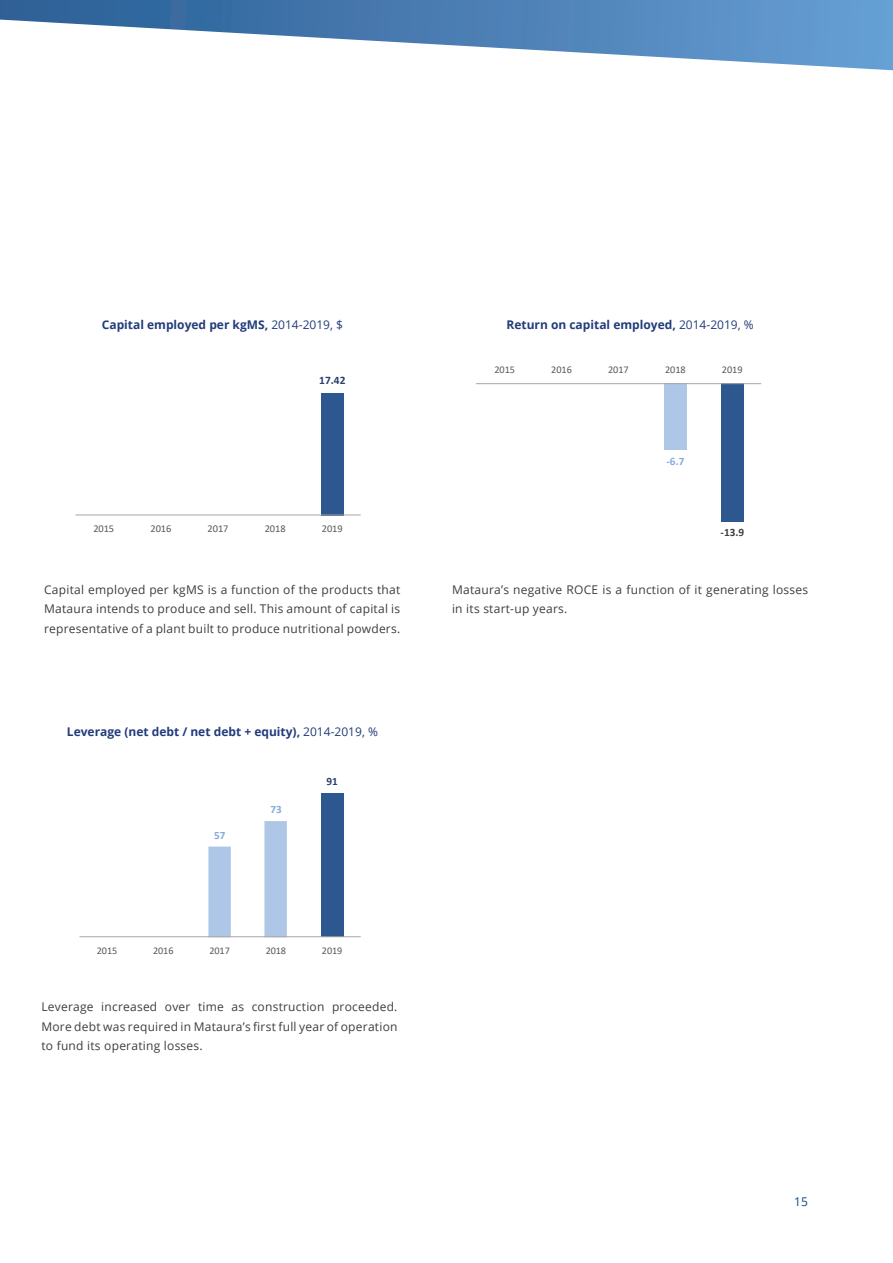
<style>
.page{position:relative;width:893px;height:1263px;background:#fff}
.page>*{position:absolute;margin:0;border:0;box-sizing:border-box;transform-origin:0 0}
.t1{font:12px/19.5px "Open Sans";letter-spacing:.02em;color:#3e3e3f;text-align:justify}
.t2{font:700 12px "Open Sans";color:#223c7b}
.t3{font:12px "Open Sans";color:#0d4880}
.t4{font:700 11.4px "Calibri";color:#2b3f6c}
.t5{font:700 11.25px "Calibri";color:#87abdb}
.t6{font:700 11.25px "Calibri";color:#404040}
.t7{font:700 11.25px "Calibri";color:#2b3f6c}
.t8{font:10.35px "Calibri";letter-spacing:-.005em;color:#595959}
.t9{font:10.2px "Calibri";letter-spacing:-.005em;color:#595959}
.s1{font-weight:400}
</style>
<div class="page">
<svg style="left:0;top:0;width:893px;height:71px"></svg>
<div style="left:321px;top:793px;width:23px;height:144px;background:#2c578f"></div>
<svg style="left:208px;top:821px;width:79px;height:115px"></svg>
<hr style="left:80px;top:936px;width:281px;height:1px;background:#a6a6a6">
<div style="left:721px;top:383px;width:22px;height:139px;background:#2c578f"></div>
<div style="left:664px;top:383px;width:23px;height:67px;background:#afc7e7"></div>
<hr style="left:476px;top:383px;width:285px;height:1px;background:#a6a6a6">
<div style="left:321px;top:393px;width:23px;height:122px;background:#2c578f"></div>
<hr style="left:75px;top:515px;width:286px;height:1px;background:#a6a6a6">
<p class="t2" style="left:102px;top:317px;width:243px">Capital employed per kgMS, <span class="s1">2014-2019, $</span></p>
<p class="t4" style="left:319px;top:372px;width:28px">17.42</p>
<p class="t8" style="left:93px;top:521px;width:22px">2015</p>
<p class="t8" style="left:150px;top:521px;width:22px">2016</p>
<p class="t8" style="left:208px;top:521px;width:22px">2017</p>
<p class="t8" style="left:265px;top:521px;width:22px">2018</p>
<p class="t8" style="left:322px;top:521px;width:22px">2019</p>
<p class="t1" style="left:44px;top:579px;width:358px">Capital employed per kgMS is a function of the products that Mataura intends to produce and sell. This amount of capital is representative of a plant built to produce nutritional powders.</p>
<p class="t2" style="left:67px;top:723px;width:313px">Leverage (net debt / net debt + equity), <span class="s1">2014-2019, %</span></p>
<p class="t5" style="left:214px;top:828px;width:13px">57</p>
<p class="t5" style="left:270px;top:801px;width:13px">73</p>
<p class="t7" style="left:327px;top:774px;width:13px">91</p>
<p class="t9" style="left:97px;top:943px;width:22px">2015</p>
<p class="t9" style="left:153px;top:943px;width:22px">2016</p>
<p class="t9" style="left:209px;top:943px;width:22px">2017</p>
<p class="t9" style="left:266px;top:943px;width:22px">2018</p>
<p class="t9" style="left:322px;top:943px;width:22px">2019</p>
<p class="t1" style="left:41px;top:997px;width:358px">Leverage increased over time as construction proceeded.<br>More debt was required in Mataura’s first full year of operation to fund its operating losses.</p>
<p class="t2" style="left:506px;top:317px;width:249px">Return on capital employed, <span class="s1">2014-2019, %</span></p>
<p class="t9" style="left:494px;top:362px;width:22px">2015</p>
<p class="t9" style="left:551px;top:362px;width:22px">2016</p>
<p class="t9" style="left:608px;top:362px;width:22px">2017</p>
<p class="t9" style="left:665px;top:362px;width:22px">2018</p>
<p class="t9" style="left:722px;top:362px;width:22px">2019</p>
<p class="t5" style="left:666px;top:454px;width:19px">-6.7</p>
<p class="t6" style="left:720px;top:524px;width:25px">-13.9</p>
<p class="t1" style="left:452px;top:579px;width:358px">Mataura’s negative ROCE is a function of it generating losses in its start-up years.</p>
<p class="t3" style="left:794px;top:1193px;width:15px">15</p>
</div>
